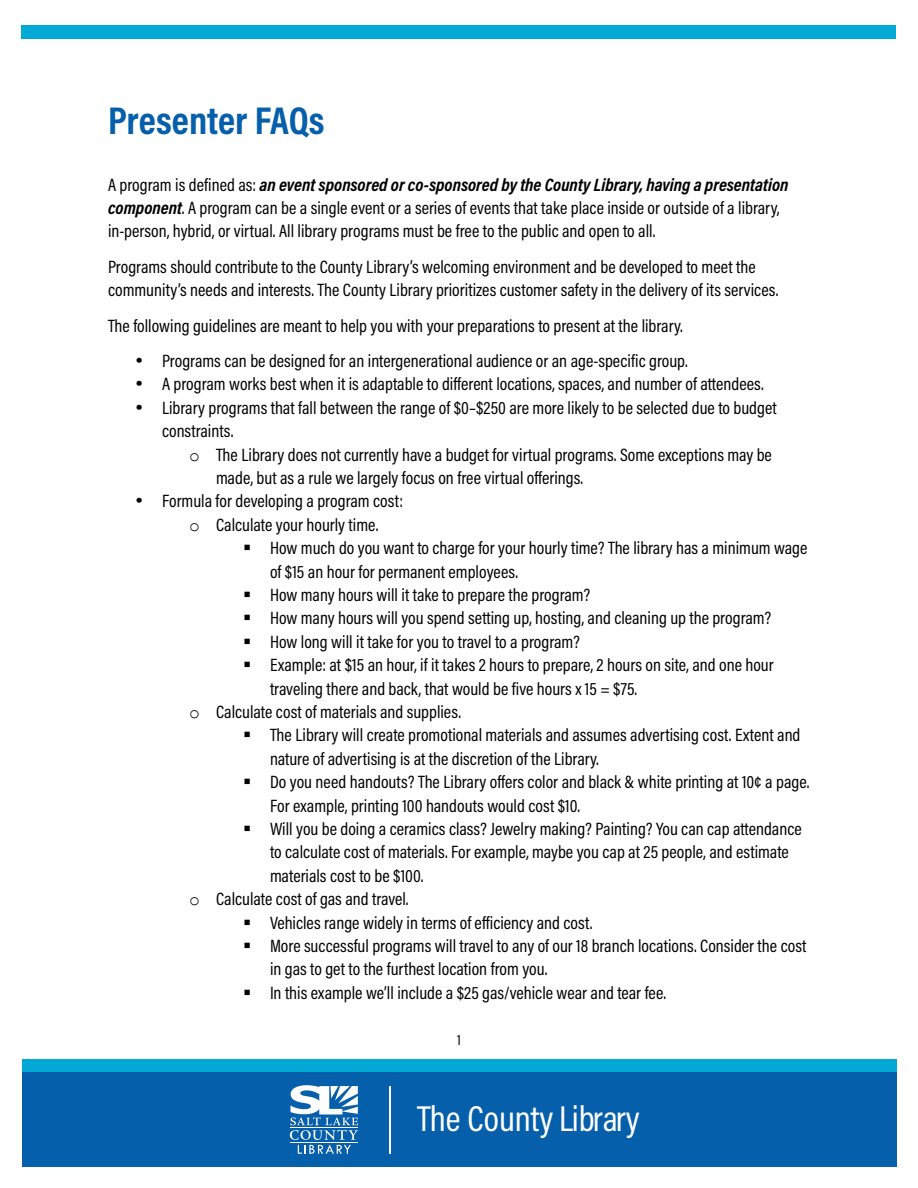
<style>
.page{position:relative;width:918px;height:1188px;background:#fff}
.page>*{position:absolute;margin:0;border:0;box-sizing:border-box;transform-origin:0 0}
.t1{font:700 39px "Acumin Pro Cond";color:#065fab}
.t2{font:36.3px "Acumin Pro Cond";color:#fff}
.t3{font:18px/23.4px "Acumin Pro Cond";color:#000}
.t4{font:15px "Acumin Pro Cond";color:#000}
.s1{font-weight:700;font-style:italic}
.s2{font-family:"Courier New"}
</style>
<div class="page">
<div style="left:23px;top:1059px;width:874px;height:14px;background:#03a9d5"></div>
<div style="left:23px;top:1073px;width:874px;height:94px;background:#065fab"></div>
<hr style="left:390px;top:1086px;width:1px;height:68px;background:#fff">
<svg style="left:290px;top:1085px;width:68px;height:69px"></svg>
<div style="left:22px;top:25px;width:874px;height:14px;background:#03a9d5"></div>
<h1 class="t1" style="left:108px;top:95px;width:218px">Presenter FAQs</h1>
<p class="t3" style="left:108px;top:172px;width:682px">A program is defined as: <span class="s1">an event sponsored or co-sponsored by the County Library, having a presentation component</span>. A program can be a single event or a series of events that take place inside or outside of a library, in-person, hybrid, or virtual. All library programs must be free to the public and open to all.</p>
<p class="t3" style="left:108px;top:255px;width:672px">Programs should contribute to the County Library’s welcoming environment and be developed to meet the community’s needs and interests. The County Library prioritizes customer safety in the delivery of its services.</p>
<p class="t3" style="left:108px;top:313px;width:576px">The following guidelines are meant to help you with your preparations to present at the library.</p>
<p class="t3" style="left:135px;top:349px;width:554px">• Programs can be designed for an intergenerational audience or an age-specific group.</p>
<p class="t3" style="left:135px;top:372px;width:630px">• A program works best when it is adaptable to different locations, spaces, and number of attendees.</p>
<p class="t3" style="left:162px;top:396px;width:616px;text-indent:-27px">• Library programs that fall between the range of $0–$250 are more likely to be selected due to budget constraints.</p>
<p class="t3" style="left:216px;top:442px;width:557px;text-indent:-27px"><span class="s2">o</span> The Library does not currently have a budget for virtual programs. Some exceptions may be made, but as a rule we largely focus on free virtual offerings.</p>
<p class="t3" style="left:189px;top:489px;width:216px;text-indent:-54px">• Formula for developing a program cost: <span class="s2">o</span> Calculate your hourly time.</p>
<p class="t3" style="left:270px;top:536px;width:539px;text-indent:-27px">▪ How much do you want to charge for your hourly time? The library has a minimum wage of $15 an hour for permanent employees.</p>
<p class="t3" style="left:243px;top:583px;width:349px">▪ How many hours will it take to prepare the program?</p>
<p class="t3" style="left:243px;top:606px;width:530px">▪ How many hours will you spend setting up, hosting, and cleaning up the program?</p>
<p class="t3" style="left:243px;top:630px;width:339px">▪ How long will it take for you to travel to a program?</p>
<p class="t3" style="left:243px;top:653px;width:532px">▪ Example: at $15 an hour, if it takes 2 hours to prepare, 2 hours on site, and one hour</p>
<p class="t3" style="left:270px;top:676px;width:369px">traveling there and back, that would be five hours x 15 = $75.</p>
<p class="t3" style="left:189px;top:700px;width:274px"><span class="s2">o</span> Calculate cost of materials and supplies.</p>
<p class="t3" style="left:270px;top:723px;width:532px;text-indent:-27px">▪ The Library will create promotional materials and assumes advertising cost. Extent and nature of advertising is at the discretion of the Library.</p>
<p class="t3" style="left:270px;top:770px;width:541px;text-indent:-27px">▪ Do you need handouts? The Library offers color and black &amp; white printing at 10¢ a page.<br>For example, printing 100 handouts would cost $10.</p>
<p class="t3" style="left:243px;top:817px;width:560px">▪ Will you be doing a ceramics class? Jewelry making? Painting? You can cap attendance</p>
<p class="t3" style="left:270px;top:840px;width:520px">to calculate cost of materials. For example, maybe you cap at 25 people, and estimate</p>
<p class="t3" style="left:270px;top:864px;width:155px">materials cost to be $100.</p>
<p class="t3" style="left:189px;top:887px;width:221px"><span class="s2">o</span> Calculate cost of gas and travel.</p>
<p class="t3" style="left:243px;top:910px;width:351px">▪ Vehicles range widely in terms of efficiency and cost.</p>
<p class="t3" style="left:270px;top:934px;width:538px;text-indent:-27px">▪ More successful programs will travel to any of our 18 branch locations. Consider the cost in gas to get to the furthest location from you.</p>
<p class="t3" style="left:243px;top:981px;width:425px">▪ In this example we’ll include a $25 gas/vehicle wear and tear fee.</p>
<p class="t4" style="left:457px;top:1030px;width:5px">1</p>
<h2 class="t2" style="left:417px;top:1095px;width:224px">The County Library</h2>
</div>
